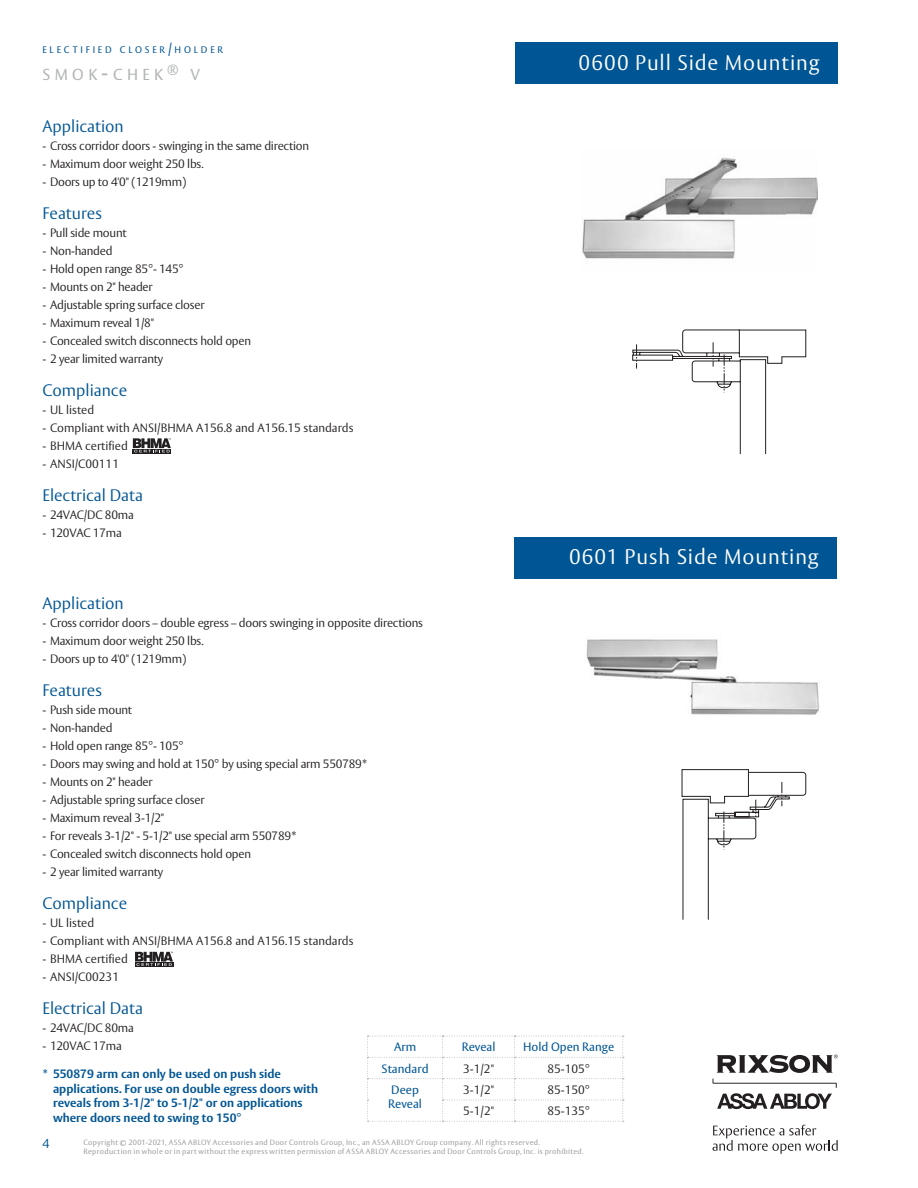
<style>
.page{position:relative;width:918px;height:1188px;background:#fff}
.page>*{position:absolute;margin:0;border:0;box-sizing:border-box;transform-origin:0 0}
.t1{font:300 21px "ASSA Vesta";letter-spacing:.045em;color:#fff}
.t2{font:300 16.5px "ASSA Vesta";color:#005594}
.t3{font:15.75px "ASSA Vesta";letter-spacing:.28em;color:#b1b4b5}
.t4{font:13.05px "ASSA Vesta";color:#b1b4b5}
.t5{font:300 12.75px "ASSA Vesta";color:#005594}
.t6{font:300 12px "ASSA Vesta";letter-spacing:-.02em;color:#231f20}
.t7{font:300 12px "ASSA Vesta";color:#231f20}
.t8{font:700 12px/14.4px "ASSA Vesta";color:#005594}
.t9{font:12px/14.4px "ASSA Vesta";color:#005594}
.t10{font:9.45px "ASSA Vesta";letter-spacing:.295em;color:#005594}
.t11{font:300 7.5px/9px "ASSA Vesta";letter-spacing:.045em;color:#939598}
.s1{font-size:13.5px}
.s2{font-size:22.5px}
</style>
<div class="page">
<svg style="left:713px;top:1125px;width:125px;height:29px"></svg>
<svg style="left:713px;top:1079px;width:124px;height:30px"></svg>
<svg style="left:717px;top:1055px;width:121px;height:18px"></svg>
<div style="left:515px;top:43px;width:323px;height:41px;background:#005594"></div>
<img style="left:582px;top:157px;width:236px;height:102px">
<svg style="left:632px;top:330px;width:174px;height:123px"></svg>
<svg style="left:682px;top:769px;width:124px;height:151px"></svg>
<img style="left:586px;top:639px;width:233px;height:76px">
<svg style="left:133px;top:452px;width:38px;height:1px"></svg>
<svg style="left:133px;top:438px;width:38px;height:14px"></svg>
<div style="left:135px;top:962px;width:38px;height:5px;background:#231f20"></div>
<svg style="left:135px;top:952px;width:38px;height:14px"></svg>
<div style="left:514px;top:537px;width:323px;height:41px;background:#005594"></div>
<svg style="left:367px;top:1036px;width:257px;height:86px"></svg>
<p class="t10" style="left:43px;top:44px;width:8px">ELECTIFIED</p>
<p class="t10" style="left:120px;top:44px;width:83px">CL OSER <span class="s1">/</span>HOLDER</p>
<h3 class="t3" style="left:43px;top:65px;width:122px">SMOK<span class="s2">-</span>CHEK</h3>
<p class="t4" style="left:167px;top:60px;width:13px">®</p>
<h3 class="t3" style="left:191px;top:65px;width:11px">V</h3>
<h2 class="t2" style="left:43px;top:116px;width:83px">Application</h2>
<p class="t6" style="left:43px;top:138px;width:268px">- Cross corridor doors - swinging in the same direction</p>
<p class="t6" style="left:43px;top:156px;width:163px">- Maximum door weight 250 lbs.</p>
<p class="t6" style="left:43px;top:174px;width:145px">- Doors up to 4'0" (1219mm)</p>
<h2 class="t2" style="left:43px;top:203px;width:61px">Features</h2>
<p class="t6" style="left:43px;top:225px;width:86px">- Pull side mount</p>
<p class="t6" style="left:43px;top:243px;width:72px">- Non-handed</p>
<p class="t6" style="left:43px;top:261px;width:143px">- Hold open range 85°- 145°</p>
<p class="t6" style="left:43px;top:279px;width:112px">- Mounts on 2" header</p>
<p class="t6" style="left:43px;top:297px;width:164px">- Adjustable spring surface closer</p>
<p class="t6" style="left:43px;top:315px;width:113px">- Maximum reveal 1/8"</p>
<p class="t6" style="left:43px;top:333px;width:210px">- Concealed switch disconnects hold open</p>
<p class="t6" style="left:43px;top:351px;width:122px">- 2 year limited warranty</p>
<h2 class="t2" style="left:43px;top:380px;width:86px">Compliance</h2>
<p class="t7" style="left:43px;top:402px;width:53px">- UL listed</p>
<p class="t7" style="left:43px;top:420px;width:313px">- Compliant with ANSI/BHMA A156.8 and A156.15 standards</p>
<p class="t7" style="left:43px;top:438px;width:87px">- BHMA certified</p>
<p class="t7" style="left:43px;top:456px;width:78px">- ANSI/C00111</p>
<h2 class="t2" style="left:43px;top:485px;width:102px">Electrical Data</h2>
<p class="t6" style="left:43px;top:507px;width:93px">- 24VAC/DC 80ma</p>
<p class="t6" style="left:43px;top:525px;width:81px">- 120VAC 17ma</p>
<h1 class="t1" style="left:579px;top:50px;width:243px">0600 Pull Side Mounting</h1>
<h1 class="t1" style="left:569px;top:544px;width:251px">0601 Push Side Mounting</h1>
<h2 class="t2" style="left:43px;top:593px;width:83px">Application</h2>
<p class="t6" style="left:43px;top:615px;width:382px">- Cross corridor doors – double egress – doors swinging in opposite directions</p>
<p class="t6" style="left:43px;top:633px;width:163px">- Maximum door weight 250 lbs.</p>
<p class="t6" style="left:43px;top:651px;width:145px">- Doors up to 4'0" (1219mm)</p>
<h2 class="t2" style="left:43px;top:680px;width:61px">Features</h2>
<p class="t6" style="left:43px;top:702px;width:91px">- Push side mount</p>
<p class="t6" style="left:43px;top:720px;width:72px">- Non-handed</p>
<p class="t6" style="left:43px;top:738px;width:143px">- Hold open range 85°- 105°</p>
<p class="t6" style="left:43px;top:756px;width:326px">- Doors may swing and hold at 150° by using special arm 550789*</p>
<p class="t6" style="left:43px;top:774px;width:112px">- Mounts on 2" header</p>
<p class="t6" style="left:43px;top:792px;width:164px">- Adjustable spring surface closer</p>
<p class="t6" style="left:43px;top:810px;width:123px">- Maximum reveal 3-1/2"</p>
<p class="t6" style="left:43px;top:828px;width:255px">- For reveals 3-1/2" - 5-1/2" use special arm 550789*</p>
<p class="t6" style="left:43px;top:846px;width:210px">- Concealed switch disconnects hold open</p>
<p class="t6" style="left:43px;top:864px;width:122px">- 2 year limited warranty</p>
<h2 class="t2" style="left:43px;top:893px;width:86px">Compliance</h2>
<p class="t7" style="left:43px;top:915px;width:53px">- UL listed</p>
<p class="t7" style="left:43px;top:933px;width:313px">- Compliant with ANSI/BHMA A156.8 and A156.15 standards</p>
<p class="t7" style="left:43px;top:951px;width:87px">- BHMA certified</p>
<p class="t7" style="left:43px;top:969px;width:78px">- ANSI/C00231</p>
<h2 class="t2" style="left:43px;top:998px;width:102px">Electrical Data</h2>
<p class="t6" style="left:43px;top:1020px;width:93px">- 24VAC/DC 80ma</p>
<p class="t6" style="left:43px;top:1038px;width:81px">- 120VAC 17ma</p>
<p class="t9" style="left:394px;top:1040px;width:24px">Arm</p>
<p class="t9" style="left:462px;top:1040px;width:35px">Reveal</p>
<p class="t9" style="left:523px;top:1040px;width:92px">Hold Open Range</p>
<p class="t9" style="left:382px;top:1062px;width:48px">Standard</p>
<p class="t6" style="left:463px;top:1061px;width:32px">3-1/2"</p>
<p class="t6" style="left:547px;top:1061px;width:44px">85-105°</p>
<p class="t9" style="left:388px;top:1083px;width:35px">Deep<br>Reveal</p>
<p class="t6" style="left:463px;top:1083px;width:32px">3-1/2"</p>
<p class="t6" style="left:547px;top:1083px;width:44px">85-150°</p>
<p class="t6" style="left:463px;top:1104px;width:32px">5-1/2"</p>
<p class="t6" style="left:547px;top:1104px;width:44px">85-135°</p>
<p class="t8" style="left:53px;top:1067px;width:267px;text-indent:-10px">* 550879 arm can only be used on push side applications. For use on double egress doors with reveals from 3-1/2" to 5-1/2" or on applications where doors need to swing to 150°</p>
<p class="t5" style="left:43px;top:1136px;width:9px">4</p>
<p class="t11" style="left:83px;top:1138px;width:502px">Copyright © 2001-2021, ASSA ABLOY Accessories and Door Controls Group, Inc., an ASSA ABLOY Group company. All rights reserved.<br>Reproduction in whole or in part without the express written permission of ASSA ABLOY Accessories and Door Controls Group, Inc. is prohibited.</p>
</div>
